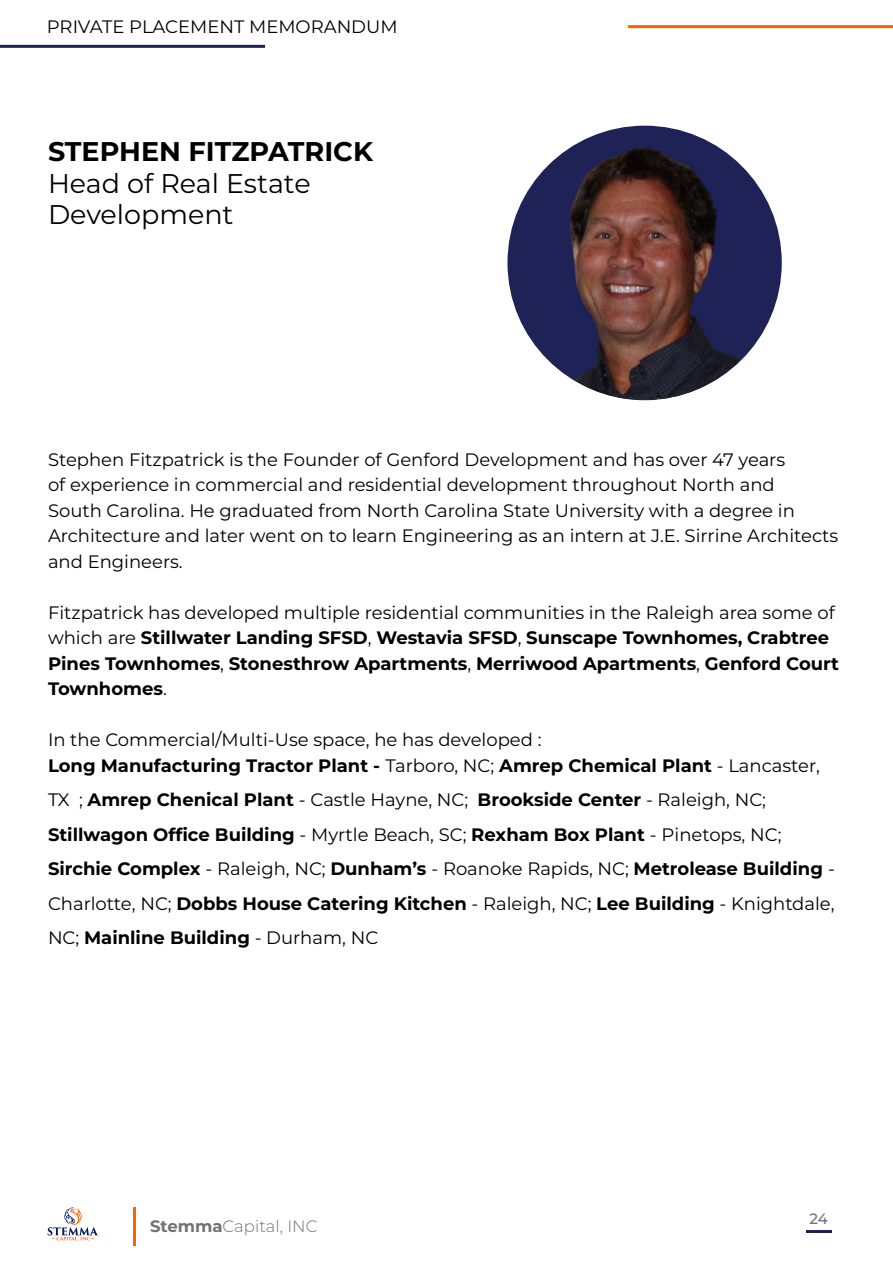
<style>
.page{position:relative;width:893px;height:1263px;background:#fff}
.page>*{position:absolute;margin:0;border:0;box-sizing:border-box;transform-origin:0 0}
.t1{font:27px/31.5px "Montserrat";color:#000}
.t2{font:700 27px "Montserrat";color:#000}
.t3{font:700 18px/34.5px "Montserrat";color:#000}
.t4{font:18px/25.5px "Montserrat";color:#000}
.t5{font:300 16.5px "Montserrat";color:#727272}
.t6{font:500 15px "Montserrat";color:#727272}
.s1{font-weight:400}
.s2{font-weight:700}
</style>
<div class="page">
<hr style="left:806px;top:1231px;width:26px;height:2px;background:#1f2256">
<hr style="left:628px;top:25px;width:265px;height:3px;background:#ff6100">
<hr style="left:0;top:45px;width:265px;height:3px;background:#1f2256">
<hr style="left:133px;top:1207px;width:2px;height:39px;background:#ff6100">
<svg style="left:48px;top:1207px;width:50px;height:34px"></svg>
<div style="left:507px;top:126px;width:275px;height:274px;background:#1f2256;border-radius:50%"></div>
<img style="left:520px;top:135px;width:257px;height:265px">
<p class="t4" style="left:47px;top:13px;width:352px">PRIVATE PLACEMENT MEMORANDUM</p>
<h1 class="t2" style="left:48px;top:134px;width:326px">STEPHEN FITZPATRICK</h1>
<h1 class="t1" style="left:48px;top:167px;width:264px">Head of Real Estate<br>Development</h1>
<p class="t4" style="left:48px;top:446px;width:792px">Stephen Fitzpatrick is the Founder of Genford Development and has over 47 years<br>of experience in commercial and residential development throughout North and<br>South Carolina. He graduated from North Carolina State University with a degree in Architecture and later went on to learn Engineering as an intern at J.E. Sirrine Architects and Engineers.</p>
<p class="t3" style="left:48px;top:599px;width:793px;line-height:25.5px"><span class="s1">Fitzpatrick has developed multiple residential communities in the Raleigh area some of which are</span> Stillwater Landing SFSD<span class="s1">,</span> Westavia SFSD<span class="s1">,</span> Sunscape Townhomes, Crabtree Pines Townhomes<span class="s1">,</span> Stonesthrow Apartments<span class="s1">,</span> Merriwood Apartments<span class="s1">,</span> Genford Court Townhomes<span class="s1">.</span></p>
<p class="t4" style="left:48px;top:727px;width:773px">In the Commercial/Multi-Use space, he has developed :<br><span class="s2">Long Manufacturing Tractor Plant -</span> Tarboro, NC; <span class="s2">Amrep Chemical Plant</span> - Lancaster,</p>
<p class="t3" style="left:48px;top:782px;width:788px"><span class="s1">TX ;</span> Amrep Chenical Plant <span class="s1">- Castle Hayne, NC;</span> Brookside Center <span class="s1">- Raleigh, NC; </span>Stillwagon Office Building <span class="s1">- Myrtle Beach, SC;</span> Rexham Box Plant <span class="s1">- Pinetops, NC; </span>Sirchie Complex <span class="s1">- Raleigh, NC;</span> Dunham’s <span class="s1">- Roanoke Rapids, NC;</span> Metrolease Building <span class="s1">- Charlotte, NC;</span> Dobbs House Catering Kitchen <span class="s1">- Raleigh, NC;</span> Lee Building <span class="s1">- Knightdale, NC;</span> Mainline Building <span class="s1">- Durham, NC</span></p>
<p class="t5" style="left:150px;top:1215px;width:169px"><span class="s2">Stemma</span>Capital, INC</p>
<p class="t6" style="left:809px;top:1209px;width:20px">24</p>
</div>
